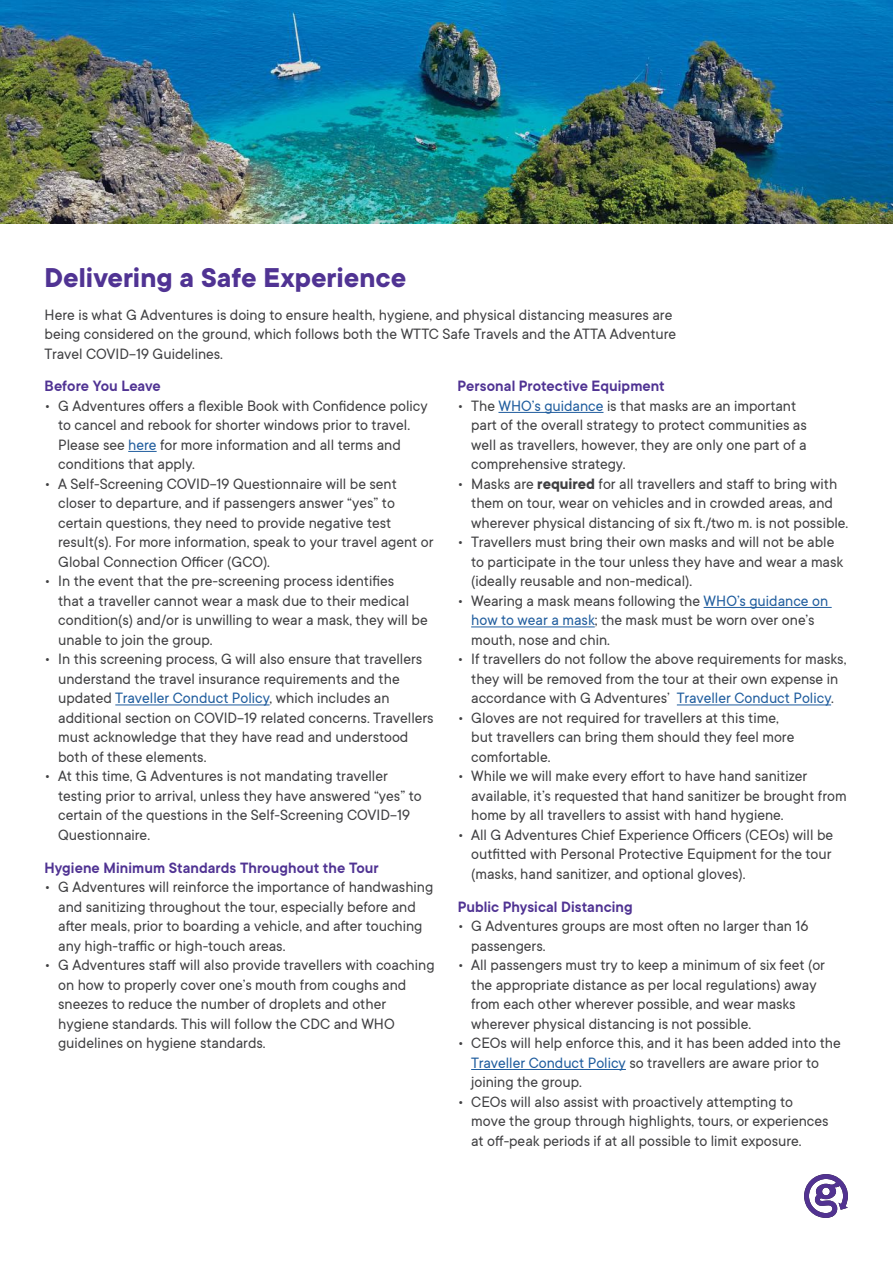
<style>
.page{position:relative;width:893px;height:1263px;background:#fff}
.page>*{position:absolute;margin:0;border:0;box-sizing:border-box;transform-origin:0 0}
.t1{font:700 30px "TT Commons";color:#503393}
.t2{font:16.5px/19.5px "TT Commons";color:#404042}
.t3{font:600 16.5px "TT Commons";letter-spacing:.005em;color:#503393}
.s1{color:#205d9e}
.s2{font-weight:700}
</style>
<div class="page">
<img style="left:0;top:0;width:893px;height:223px">
<svg style="left:128px;top:451px;width:29px;height:1px"></svg>
<hr style="left:115px;top:704px;width:155px;height:1px;background:#205d9e">
<hr style="left:498px;top:412px;width:105px;height:1px;background:#205d9e">
<hr style="left:704px;top:607px;width:128px;height:1px;background:#205d9e">
<hr style="left:471px;top:626px;width:124px;height:1px;background:#205d9e">
<hr style="left:677px;top:704px;width:154px;height:1px;background:#205d9e">
<hr style="left:471px;top:1069px;width:155px;height:1px;background:#205d9e">
<svg style="left:804px;top:1174px;width:44px;height:44px"></svg>
<h1 class="t1" style="left:45px;top:261px;width:363px">Delivering a Safe Experience</h1>
<p class="t2" style="left:45px;top:305px;width:633px">Here is what G Adventures is doing to ensure health, hygiene, and physical distancing measures are being considered on the ground, which follows both the WTTC Safe Travels and the ATTA Adventure<br>Travel COVID-19 Guidelines.</p>
<p class="t3" style="left:45px;top:377px;width:118px">Before You Leave</p>
<p class="t2" style="left:58px;top:396px;width:371px;text-indent:-14px">• G Adventures offers a flexible Book with Confidence policy to cancel and rebook for shorter windows prior to travel.<br>Please see <span class="s1">here</span> for more information and all terms and conditions that apply.</p>
<p class="t2" style="left:58px;top:474px;width:377px;text-indent:-14px">• A Self-Screening COVID-19 Questionnaire will be sent closer to departure, and if passengers answer “yes” to certain questions, they need to provide negative test result(s). For more information, speak to your travel agent or Global Connection Officer (GCO).</p>
<p class="t2" style="left:58px;top:572px;width:371px;text-indent:-14px">• In the event that the pre-screening process identifies<br>that a traveller cannot wear a mask due to their medical condition(s) and/or is unwilling to wear a mask, they will be unable to join the group.</p>
<p class="t2" style="left:58px;top:650px;width:377px;text-indent:-14px">• In this screening process, G will also ensure that travellers understand the travel insurance requirements and the updated <span class="s1">Traveller Conduct Policy</span>, which includes an additional section on COVID-19 related concerns. Travellers must acknowledge that they have read and understood both of these elements.</p>
<p class="t2" style="left:58px;top:767px;width:365px;text-indent:-14px">• At this time, G Adventures is not mandating traveller testing prior to arrival, unless they have answered “yes” to certain of the questions in the Self-Screening COVID-19<br>Questionnaire.</p>
<p class="t3" style="left:45px;top:859px;width:336px">Hygiene Minimum Standards Throughout the Tour</p>
<p class="t2" style="left:58px;top:878px;width:377px;text-indent:-14px">• G Adventures will reinforce the importance of handwashing and sanitizing throughout the tour, especially before and after meals, prior to boarding a vehicle, and after touching any high-traffic or high-touch areas.</p>
<p class="t2" style="left:58px;top:956px;width:378px;text-indent:-14px">• G Adventures staff will also provide travellers with coaching on how to properly cover one’s mouth from coughs and sneezes to reduce the number of droplets and other hygiene standards. This will follow the CDC and WHO guidelines on hygiene standards.</p>
<p class="t3" style="left:458px;top:377px;width:209px">Personal Protective Equipment</p>
<p class="t2" style="left:471px;top:396px;width:337px;text-indent:-14px">• The <span class="s1">WHO’s guidance</span> is that masks are an important part of the overall strategy to protect communities as well as travellers, however, they are only one part of a comprehensive strategy.</p>
<p class="t2" style="left:471px;top:474px;width:379px;text-indent:-14px">• Masks are <span class="s2">required</span> for all travellers and staff to bring with them on tour, wear on vehicles and in crowded areas, and wherever physical distancing of six ft./two m. is not possible.</p>
<p class="t2" style="left:471px;top:533px;width:374px;text-indent:-14px">• Travellers must bring their own masks and will not be able to participate in the tour unless they have and wear a mask (ideally reusable and non-medical).</p>
<p class="t2" style="left:471px;top:591px;width:359px;text-indent:-14px">• Wearing a mask means following the <span class="s1">WHO’s guidance on how to wear a mask</span>; the mask must be worn over one’s mouth, nose and chin.</p>
<p class="t2" style="left:458px;top:650px;width:390px;text-align:center">• If travellers do not follow the above requirements for masks, they will be removed from the tour at their own expense in accordance with G Adventures’ <span class="s1">Traveller Conduct Policy</span>.</p>
<p class="t2" style="left:471px;top:708px;width:325px;text-indent:-14px">• Gloves are not required for travellers at this time, but travellers can bring them should they feel more comfortable.</p>
<p class="t2" style="left:471px;top:767px;width:377px;text-indent:-14px">• While we will make every effort to have hand sanitizer available, it’s requested that hand sanitizer be brought from home by all travellers to assist with hand hygiene.</p>
<p class="t2" style="left:471px;top:825px;width:363px;text-align:justify;text-indent:-14px">• All G Adventures Chief Experience Officers (CEOs) will be outfitted with Personal Protective Equipment for the tour (masks, hand sanitizer, and optional gloves).</p>
<p class="t3" style="left:458px;top:898px;width:177px">Public Physical Distancing</p>
<p class="t2" style="left:471px;top:917px;width:339px;text-indent:-14px">• G Adventures groups are most often no larger than 16 passengers.</p>
<p class="t2" style="left:471px;top:956px;width:355px;text-indent:-14px">• All passengers must try to keep a minimum of six feet (or the appropriate distance as per local regulations) away from each other wherever possible, and wear masks wherever physical distancing is not possible.</p>
<p class="t2" style="left:471px;top:1034px;width:371px;text-indent:-14px">• CEOs will help enforce this, and it has been added into the<br><span class="s1">Traveller Conduct Policy</span> so travellers are aware prior to joining the group.</p>
<p class="t2" style="left:471px;top:1092px;width:359px;text-indent:-13px">• CEOs will also assist with proactively attempting to move the group through highlights, tours, or experiences at off-peak periods if at all possible to limit exposure.</p>
</div>
